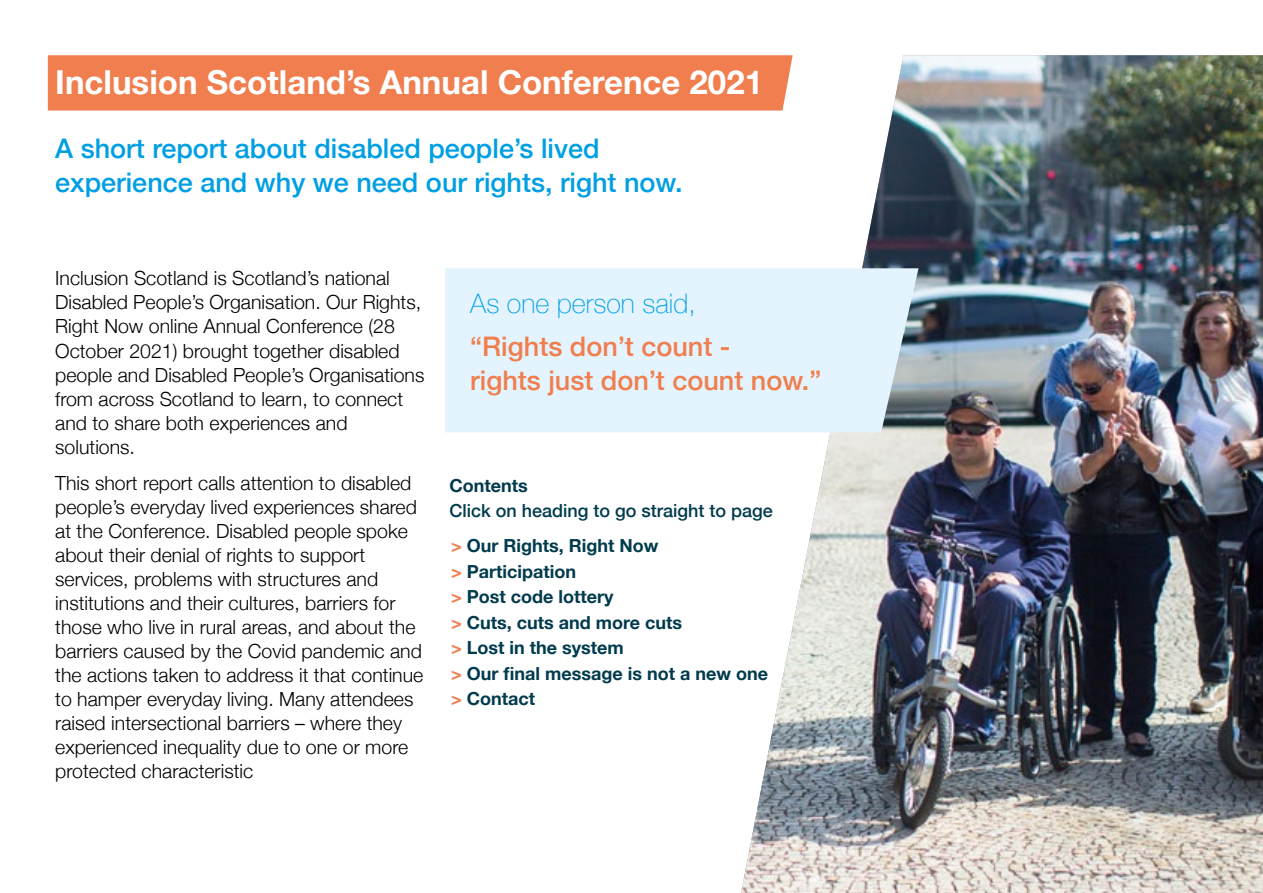
<style>
.page{position:relative;width:1263px;height:893px;background:#fff}
.page>*{position:absolute;margin:0;border:0;box-sizing:border-box;transform-origin:0 0}
.t1{font:700 33px "Helvetica Neue";color:#fff}
.t2{font:500 27px/34.5px "Helvetica Neue";color:#009fe3}
.t3{font:500 27px/34.5px "Helvetica Neue";color:#f07e4e}
.t4{font:100 27px "Helvetica Neue";color:#009fe3}
.t5{font:300 19.5px/24px "Helvetica Neue";color:#000}
.t6{font:700 18px/25.5px "Helvetica Neue";color:#003b4d}
.t7{font:500 18px "Helvetica Neue";color:#003b4d}
.s1{color:#f07e4e}
</style>
<div class="page">
<img style="left:741px;top:55px;width:522px;height:838px">
<div style="left:445px;top:268px;width:473px;height:164px;background:#e4f4fe"></div>
<div style="left:48px;top:55px;width:745px;height:56px;background:#f07e4e"></div>
<h1 class="t1" style="left:55px;top:56px;width:709px">Inclusion Scotland’s Annual Conference 2021</h1>
<h2 class="t2" style="left:55px;top:129px;width:629px">A short report about disabled people’s lived experience and why we need our rights, right now.</h2>
<p class="t5" style="left:55px;top:265px;width:371px">Inclusion Scotland is Scotland’s national Disabled People’s Organisation. Our Rights, Right Now online Annual Conference (28<br>October 2021) brought together disabled people and Disabled People’s Organisations from across Scotland to learn, to connect and to share both experiences and solutions.</p>
<p class="t5" style="left:55px;top:470px;width:370px">This short report calls attention to disabled people’s everyday lived experiences shared at the Conference. Disabled people spoke about their denial of rights to support services, problems with structures and institutions and their cultures, barriers for those who live in rural areas, and about the barriers caused by the Covid pandemic and the actions taken to address it that continue to hamper everyday living. Many attendees raised intersectional barriers – where they experienced inequality due to one or more protected characteristic</p>
<h2 class="t4" style="left:470px;top:282px;width:227px">As one person said,</h2>
<h2 class="t3" style="left:470px;top:326px;width:353px">“Rights don’t count -<br>rights just don’t count now.”</h2>
<p class="t6" style="left:449px;top:473px;width:80px">Contents</p>
<p class="t7" style="left:449px;top:496px;width:325px">Click on heading to go straight to page</p>
<p class="t6" style="left:451px;top:534px;width:319px"><span class="s1">&gt;</span> Our Rights, Right Now<br><span class="s1">&gt;</span> Participation<br><span class="s1">&gt;</span> Post code lottery<br><span class="s1">&gt;</span> Cuts, cuts and more cuts<br><span class="s1">&gt;</span> Lost in the system<br><span class="s1">&gt;</span> Our final message is not a new one <span class="s1">&gt;</span> Contact</p>
</div>
